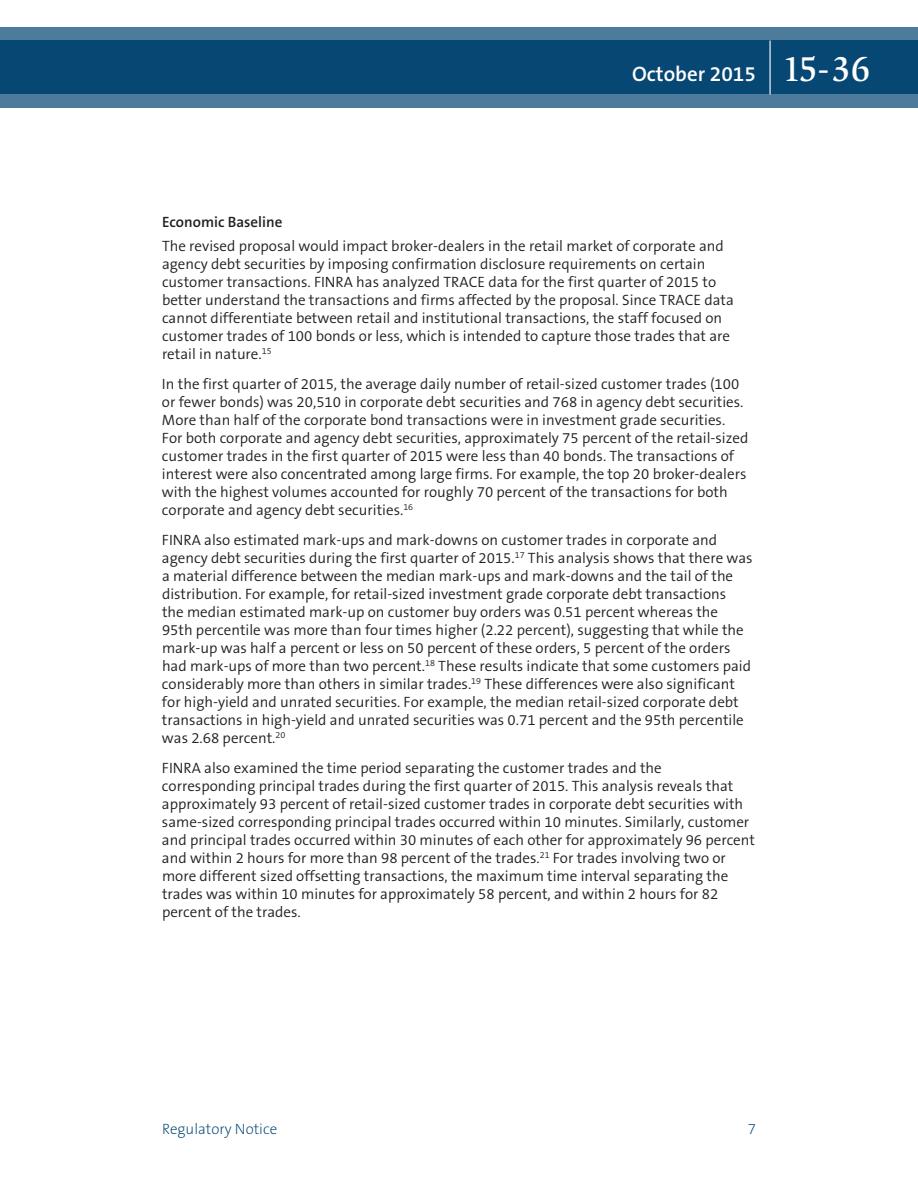
<style>
.page{position:relative;width:918px;height:1188px;background:#fff}
.page>*{position:absolute;margin:0;border:0;box-sizing:border-box;transform-origin:0 0}
.t1{font:600 21px "The Sans B6";color:#fff}
.t2{font:300 15px/18px "The Sans B4";color:#231f20}
.t3{font:200 15px "The Sans B2";color:#004270}
.t4{font:600 15px "The Sans B6";color:#231f20}
.s1{font-family:"Slimbach LT";font-weight:500;font-size:36px}
</style>
<div class="page">
<svg style="left:0;top:27px;width:918px;height:81px;background:#1e5881"></svg>
<hr style="left:770px;top:40px;width:1px;height:54px;background:#fff">
<h1 class="t1" style="left:632px;top:62px;width:239px">October 2015 <span class="s1">15-36</span></h1>
<p class="t4" style="left:162px;top:214px;width:122px">Economic Baseline</p>
<p class="t2" style="left:162px;top:237px;width:573px">The revised proposal would impact broker-dealers in the retail market of corporate and agency debt securities by imposing confirmation disclosure requirements on certain customer transactions. FINRA has analyzed TRACE data for the first quarter of 2015 to better understand the transactions and firms affected by the proposal. Since TRACE data cannot differentiate between retail and institutional transactions, the staff focused on customer trades of 100 bonds or less, which is intended to capture those trades that are retail in nature.<sup>15</sup></p>
<p class="t2" style="left:162px;top:375px;width:588px">In the first quarter of 2015, the average daily number of retail-sized customer trades (100 or fewer bonds) was 20,510 in corporate debt securities and 768 in agency debt securities.<br>More than half of the corporate bond transactions were in investment grade securities.<br>For both corporate and agency debt securities, approximately 75 percent of the retail-sized customer trades in the first quarter of 2015 were less than 40 bonds. The transactions of interest were also concentrated among large firms. For example, the top 20 broker-dealers with the highest volumes accounted for roughly 70 percent of the transactions for both corporate and agency debt securities.<sup>16</sup></p>
<p class="t2" style="left:162px;top:531px;width:592px">FINRA also estimated mark-ups and mark-downs on customer trades in corporate and agency debt securities during the first quarter of 2015.<sup>17</sup> This analysis shows that there was a material difference between the median mark-ups and mark-downs and the tail of the distribution. For example, for retail-sized investment grade corporate debt transactions<br>the median estimated mark-up on customer buy orders was 0.51 percent whereas the<br>95th percentile was more than four times higher (2.22 percent), suggesting that while the mark-up was half a percent or less on 50 percent of these orders, 5 percent of the orders had mark-ups of more than two percent.<sup>18</sup> These results indicate that some customers paid considerably more than others in similar trades.<sup>19</sup> These differences were also significant for high-yield and unrated securities. For example, the median retail-sized corporate debt transactions in high-yield and unrated securities was 0.71 percent and the 95th percentile was 2.68 percent.<sup>20</sup></p>
<p class="t2" style="left:162px;top:759px;width:595px">FINRA also examined the time period separating the customer trades and the corresponding principal trades during the first quarter of 2015. This analysis reveals that approximately 93 percent of retail-sized customer trades in corporate debt securities with same-sized corresponding principal trades occurred within 10 minutes. Similarly, customer and principal trades occurred within 30 minutes of each other for approximately 96 percent and within 2 hours for more than 98 percent of the trades.<sup>21</sup> For trades involving two or more different sized offsetting transactions, the maximum time interval separating the trades was within 10 minutes for approximately 58 percent, and within 2 hours for 82 percent of the trades.</p>
<p class="t3" style="left:162px;top:1121px;width:117px">Regulatory Notice</p>
<p class="t3" style="left:748px;top:1121px;width:10px">7</p>
</div>
